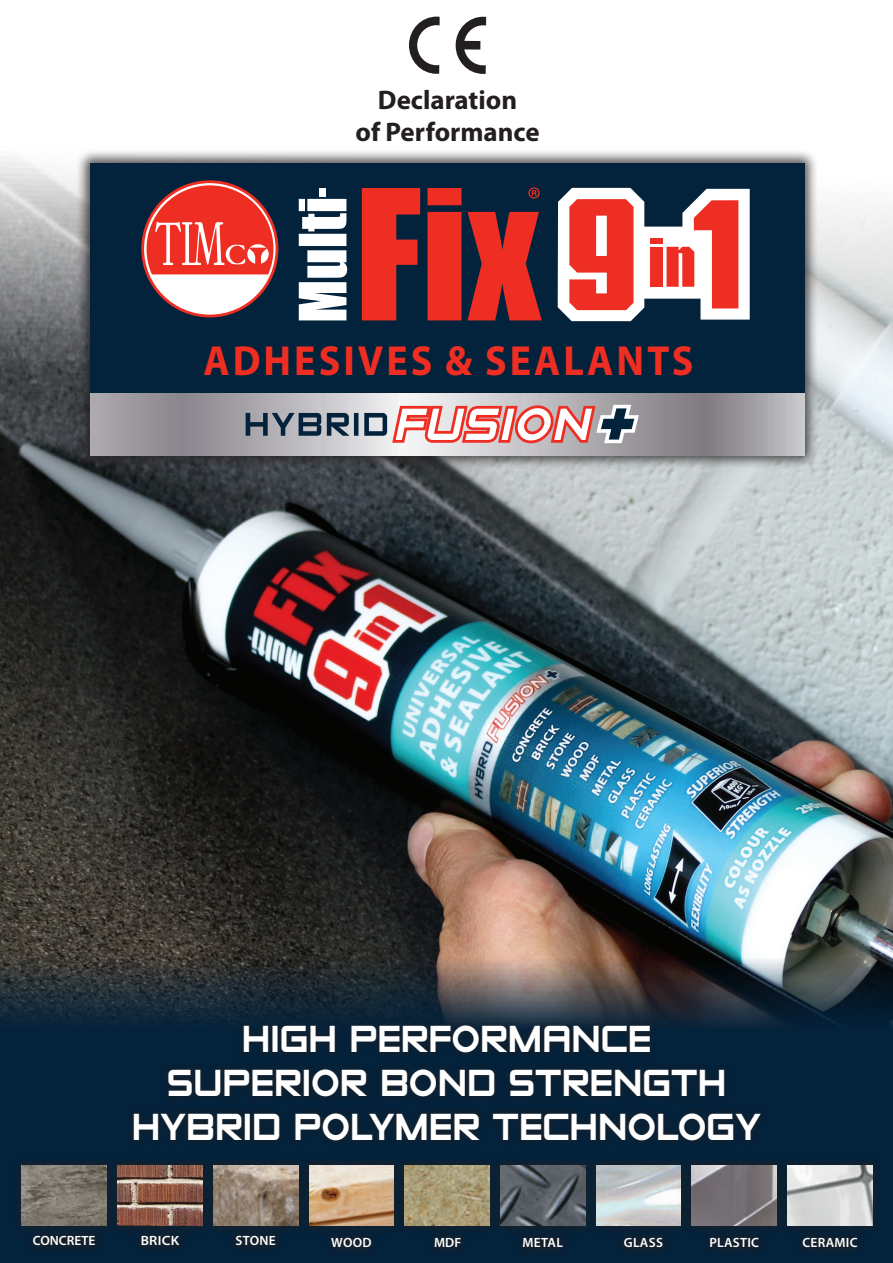
<style>
.page{position:relative;width:893px;height:1263px;background:#fff}
.page>*{position:absolute;margin:0;border:0;box-sizing:border-box;transform-origin:0 0}
.t1{font:700 42.3px "Myriad Pro";letter-spacing:.075em;color:#ee2e22;scale:.95 1}
.t2{font:41.85px/44px "Zeroes One";color:#fff;text-align:center;scale:.95 1}
.t3{font:700 26.85px/32.2px "Myriad Pro";color:#231f20;text-align:center}
.t4{font:600 13.5px "Myriad Pro";letter-spacing:.02em;color:#fff}
.t5{font:600 13.5px "Myriad Pro";color:#fff}
.t6{font:600 semi-expanded 13.5px "Myriad Pro";letter-spacing:.02em;color:#fff}
</style>
<div class="page">
<img style="left:0;top:156px;width:893px;height:801px">
<svg style="left:0;top:957px;width:893px;height:306px;background:#1f2f3d"></svg>
<div style="left:76px;top:149px;width:743px;height:321px;background:#231f20;opacity:.75"></div>
<div style="left:90px;top:163px;width:715px;height:232px;background:#03223b"></div>
<svg style="left:90px;top:393px;width:715px;height:62px;background:#a5a2a7"></svg>
<svg style="left:141px;top:180px;width:137px;height:137px"></svg>
<svg style="left:299px;top:199px;width:48px;height:121px"></svg>
<div style="left:319px;top:188px;width:6px;height:8px;background:#fff"></div>
<svg style="left:362px;top:187px;width:180px;height:133px"></svg>
<svg style="left:558px;top:188px;width:192px;height:133px;background:#d58684"></svg>
<svg style="left:246px;top:401px;width:395px;height:46px"></svg>
<div style="left:126px;top:1017px;width:643px;height:132px;background:#092136"></div>
<div style="left:12px;top:1155px;width:870px;height:102px;background:#082136"></div>
<img style="left:788px;top:1165px;width:84px;height:61px">
<img style="left:692px;top:1165px;width:85px;height:61px">
<img style="left:596px;top:1165px;width:85px;height:61px">
<img style="left:500px;top:1165px;width:85px;height:61px">
<img style="left:405px;top:1165px;width:84px;height:61px">
<img style="left:309px;top:1165px;width:85px;height:61px">
<img style="left:213px;top:1165px;width:85px;height:61px">
<img style="left:118px;top:1165px;width:84px;height:61px">
<img style="left:22px;top:1165px;width:85px;height:61px">
<svg style="left:455px;top:17px;width:31px;height:57px"></svg>
<svg style="left:409px;top:16px;width:31px;height:58px"></svg>
<p class="t3" style="left:355px;top:83px;width:186px">Declaration<br>of Performance</p>
<p class="t1" style="left:203px;top:333px;width:518px">ADHESIVES &amp; SEALANTS</p>
<p class="t2" style="left:132px;top:1017px;width:664px">HIGH PERFORMANCE<br>SUPERIOR BOND STRENGTH<br>HYBRID POLYMER TECHNOLOGY</p>
<p class="t5" style="left:33px;top:1232px;width:64px">CONCRETE</p>
<p class="t6" style="left:141px;top:1233px;width:40px">BRICK</p>
<p class="t4" style="left:236px;top:1232px;width:42px">STONE</p>
<p class="t4" style="left:331px;top:1234px;width:42px">WOOD</p>
<p class="t4" style="left:434px;top:1234px;width:29px">MDF</p>
<p class="t4" style="left:523px;top:1234px;width:42px">METAL</p>
<p class="t4" style="left:624px;top:1234px;width:41px">GLASS</p>
<p class="t4" style="left:709px;top:1234px;width:51px">PLASTIC</p>
<p class="t4" style="left:802px;top:1234px;width:57px">CERAMIC</p>
</div>
